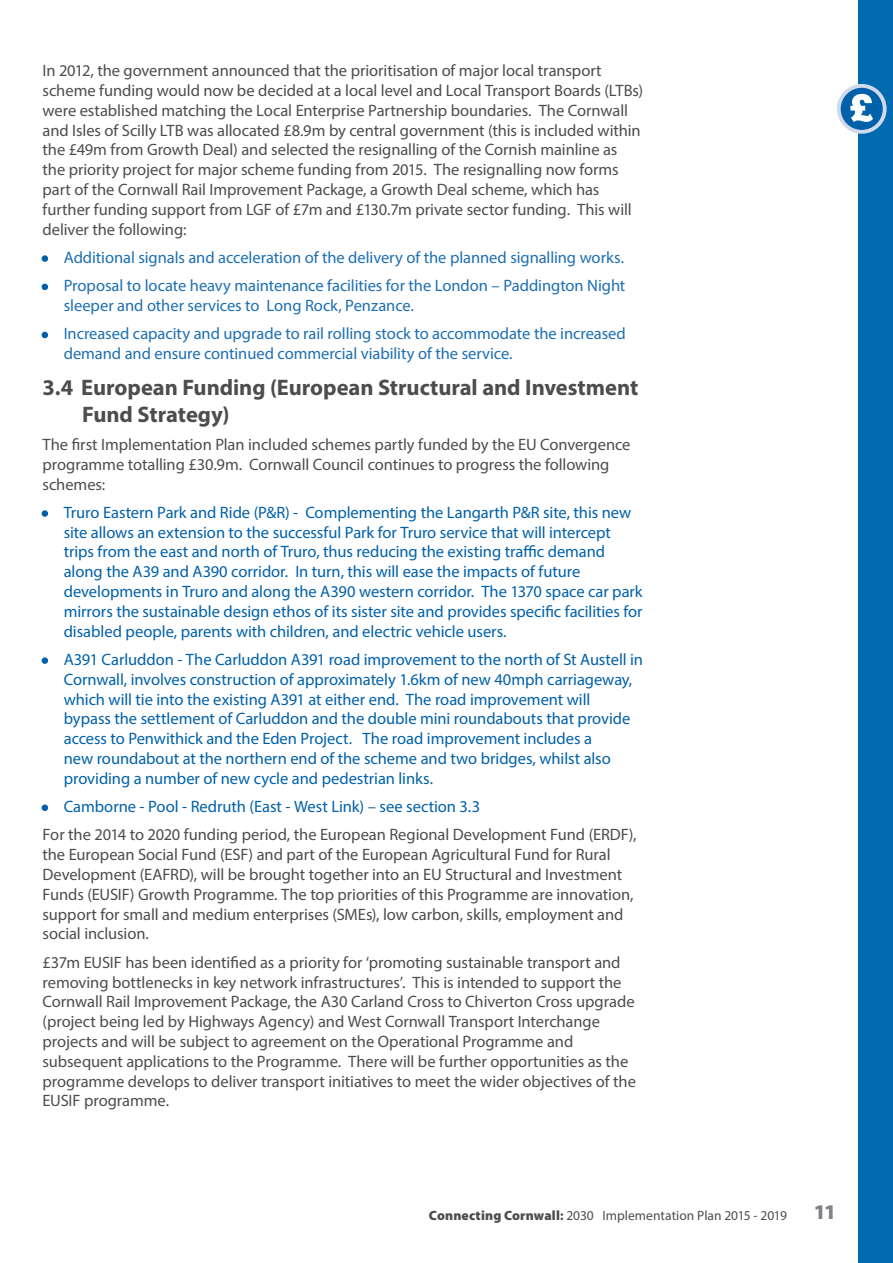
<style>
.page{position:relative;width:893px;height:1263px;background:#fff}
.page>*{position:absolute;margin:0;border:0;box-sizing:border-box;transform-origin:0 0}
.t1{font:700 22.5px/27px "Myriad Pro";color:#4d4d4f}
.t2{font:900 21px "Myriad Pro";color:#808285}
.t3{font:16.5px/19.8px "Myriad Pro";letter-spacing:-.005em;color:#4d4d4f}
.t4{font:16.5px/19.8px "Myriad Pro";letter-spacing:-.005em;color:#0061aa}
.t5{font:16.5px/19.8px "Myriad Pro";letter-spacing:-.005em;color:#1d6fb3}
.t6{font:13.5px "Myriad Pro";color:#4d4d4f}
.s1{color:#0061aa}
.s2{font-weight:900}
.s3{font-weight:700}
</style>
<div class="page">
<div style="left:42px;top:255px;width:6px;height:7px;border:3px solid #0061aa;border-radius:50%"></div>
<svg style="left:42px;top:284px;width:6px;height:6px"></svg>
<svg style="left:42px;top:332px;width:6px;height:6px"></svg>
<div style="left:42px;top:510px;width:6px;height:7px;border:3px solid #0061aa;border-radius:50%"></div>
<div style="left:42px;top:657px;width:6px;height:7px;border:3px solid #0061aa;border-radius:50%"></div>
<div style="left:42px;top:804px;width:6px;height:7px;border:3px solid #0061aa;border-radius:50%"></div>
<div style="left:859px;top:0;width:34px;height:1263px;background:#006ab0"></div>
<svg style="left:839px;top:86px;width:46px;height:46px"></svg>
<div style="left:837px;top:84px;width:50px;height:50px;border:4px solid #d1daed;border-radius:50%"></div>
<svg style="left:850px;top:94px;width:23px;height:28px"></svg>
<p class="t3" style="left:43px;top:60px;width:602px">In 2012, the government announced that the prioritisation of major local transport scheme funding would now be decided at a local level and Local Transport Boards (LTBs) were established matching the Local Enterprise Partnership boundaries. The Cornwall and Isles of Scilly LTB was allocated £8.9m by central government (this is included within the £49m from Growth Deal) and selected the resignalling of the Cornish mainline as the priority project for major scheme funding from 2015. The resignalling now forms part of the Cornwall Rail Improvement Package, a Growth Deal scheme, which has further funding support from LGF of £7m and £130.7m private sector funding. This will deliver the following:</p>
<p class="t5" style="left:43px;top:247px;width:582px"><span class="s1">•</span> Additional signals and acceleration of the delivery of the planned signalling works.</p>
<p class="t5" style="left:64px;top:275px;width:563px;text-indent:-21px"><span class="s1">•</span> Proposal to locate heavy maintenance facilities for the London – Paddington Night sleeper and other services to Long Rock, Penzance.</p>
<p class="t5" style="left:64px;top:324px;width:564px;text-indent:-21px"><span class="s1">•</span> Increased capacity and upgrade to rail rolling stock to accommodate the increased demand and ensure continued commercial viability of the service.</p>
<h1 class="t1" style="left:82px;top:373px;width:557px;text-indent:-40px">3.4 European Funding (European Structural and Investment<br>Fund Strategy)</h1>
<p class="t3" style="left:43px;top:434px;width:589px">The first Implementation Plan included schemes partly funded by the EU Convergence programme totalling £30.9m. Cornwall Council continues to progress the following schemes:</p>
<p class="t4" style="left:64px;top:502px;width:580px;text-indent:-21px">• Truro Eastern Park and Ride (P&amp;R) - Complementing the Langarth P&amp;R site, this new site allows an extension to the successful Park for Truro service that will intercept trips from the east and north of Truro, thus reducing the existing traffic demand along the A39 and A390 corridor. In turn, this will ease the impacts of future developments in Truro and along the A390 western corridor. The 1370 space car park mirrors the sustainable design ethos of its sister site and provides specific facilities for disabled people, parents with children, and electric vehicle users.</p>
<p class="t4" style="left:64px;top:649px;width:581px;text-indent:-21px">• A391 Carluddon - The Carluddon A391 road improvement to the north of St Austell in Cornwall, involves construction of approximately 1.6km of new 40mph carriageway, which will tie into the existing A391 at either end. The road improvement will<br>bypass the settlement of Carluddon and the double mini roundabouts that provide access to Penwithick and the Eden Project. The road improvement includes a<br>new roundabout at the northern end of the scheme and two bridges, whilst also providing a number of new cycle and pedestrian links.</p>
<p class="t4" style="left:43px;top:796px;width:439px">• Camborne - Pool - Redruth (East - West Link) – see section 3.3</p>
<p class="t3" style="left:43px;top:825px;width:596px">For the 2014 to 2020 funding period, the European Regional Development Fund (ERDF), the European Social Fund (ESF) and part of the European Agricultural Fund for Rural Development (EAFRD), will be brought together into an EU Structural and Investment Funds (EUSIF) Growth Programme. The top priorities of this Programme are innovation, support for small and medium enterprises (SMEs), low carbon, skills, employment and social inclusion.</p>
<p class="t3" style="left:43px;top:952px;width:595px">£37m EUSIF has been identified as a priority for ‘promoting sustainable transport and removing bottlenecks in key network infrastructures’. This is intended to support the Cornwall Rail Improvement Package, the A30 Carland Cross to Chiverton Cross upgrade (project being led by Highways Agency) and West Cornwall Transport Interchange projects and will be subject to agreement on the Operational Programme and subsequent applications to the Programme. There will be further opportunities as the programme develops to deliver transport initiatives to meet the wider objectives of the EUSIF programme.</p>
<p class="t6" style="left:429px;top:1207px;width:359px"><span class="s2">Connecting Cornwall</span><span class="s3">:</span> 2030 Implementation Plan 2015 - 2019</p>
<p class="t2" style="left:814px;top:1199px;width:24px">11</p>
</div>
